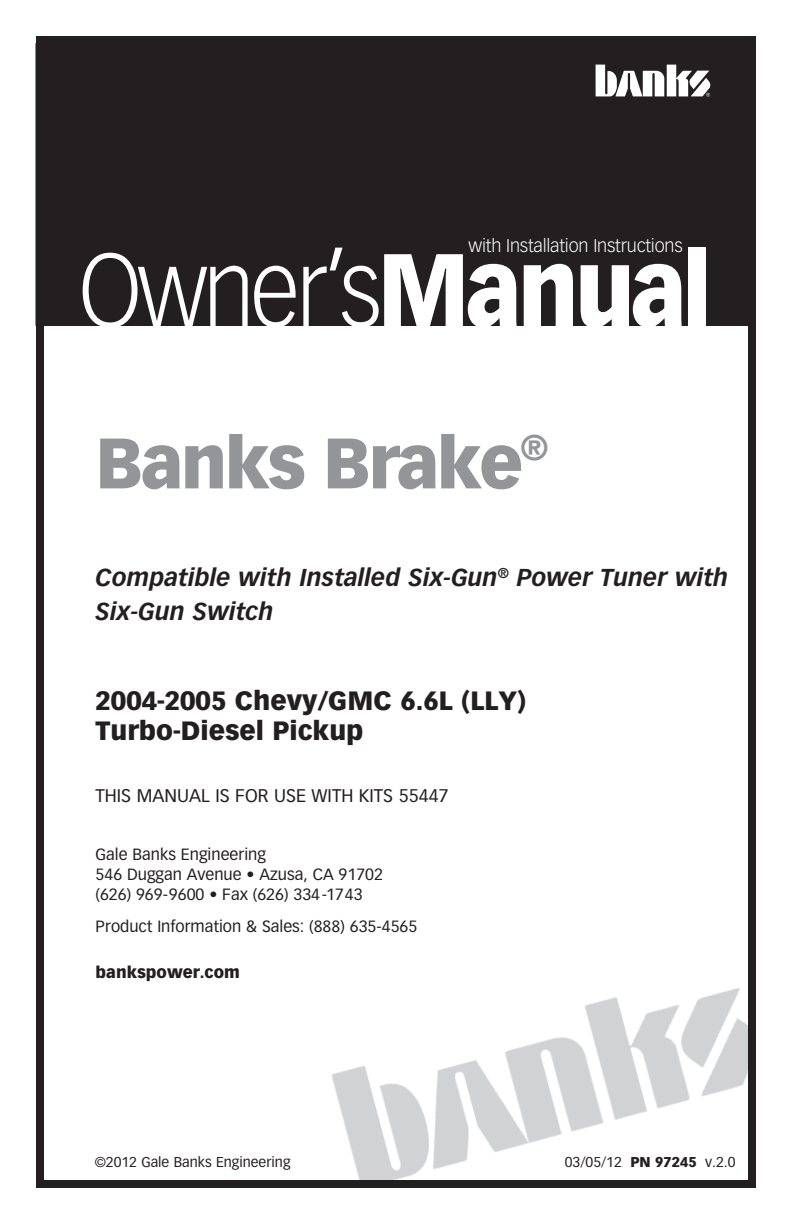
<style>
.page{position:relative;width:792px;height:1224px;background:#fff}
.page>*{position:absolute;margin:0;border:0;box-sizing:border-box;transform-origin:0 0}
.t1{font:300 101.2px "Vectora LT Std";letter-spacing:-.045em;color:#fff;scale:.91 1}
.t2{font:900 70px "Vectora LT Std";letter-spacing:-.04em;color:#939598}
.t3{font:900 26px/30px "Vectora LT Std";color:#231f20}
.t4{font:italic 700 24px/34px "Vectora LT Std";color:#231f20}
.t5{font:18px "Vectora LT Std";color:#231f20}
.t6{font:300 18px "Vectora LT Std";letter-spacing:-.01em;color:#fff}
.t7{font:16px/20px "Vectora LT Std";color:#231f20}
.t8{font:900 16px "Vectora LT Std";color:#231f20}
.t9{font:14px "Vectora LT Std";color:#231f20}
.s1{font-weight:900}
</style>
<div class="page">
<img style="left:331px;top:988px;width:416px;height:191px">
<div style="left:36px;top:36px;width:720px;height:1152px;border:8px solid #231f20"></div>
<div style="left:36px;top:44px;width:715px;height:281px;background:#231f20"></div>
<svg style="left:596px;top:65px;width:114px;height:32px"></svg>
<p class="t6" style="left:469px;top:235px;width:216px">with Installation Instructions</p>
<h1 class="t1" style="left:79px;top:232px;width:697px">Owner’s<span class="s1">Manual</span></h1>
<h2 class="t2" style="left:96px;top:420px;width:454px">Banks Brake<sup>®</sup></h2>
<h3 class="t4" style="left:96px;top:561px;width:634px">Compatible with Installed Six-Gun<sup>®</sup> Power Tuner with<br>Six-Gun Switch</h3>
<h3 class="t3" style="left:96px;top:686px;width:432px">2004-2005 Chevy/GMC 6.6L (LLY)<br>Turbo-Diesel Pickup</h3>
<p class="t5" style="left:96px;top:785px;width:355px">THIS MANUAL IS FOR USE WITH KITS 55447</p>
<p class="t7" style="left:96px;top:845px;width:289px">Gale Banks Engineering<br>546 Duggan Avenue • Azusa, ca 91702 (626) 969-9600 • Fax (626) 334-1743</p>
<p class="t7" style="left:96px;top:917px;width:323px">Product Information &amp; Sales: (888) 635-4565</p>
<p class="t8" style="left:96px;top:963px;width:146px">bankspower.com</p>
<p class="t9" style="left:95px;top:1153px;width:197px">©2012 Gale Banks Engineering</p>
<p class="t9" style="left:565px;top:1153px;width:172px">03/05/12 <span class="s1">PN 97245</span> v.2.0</p>
</div>
